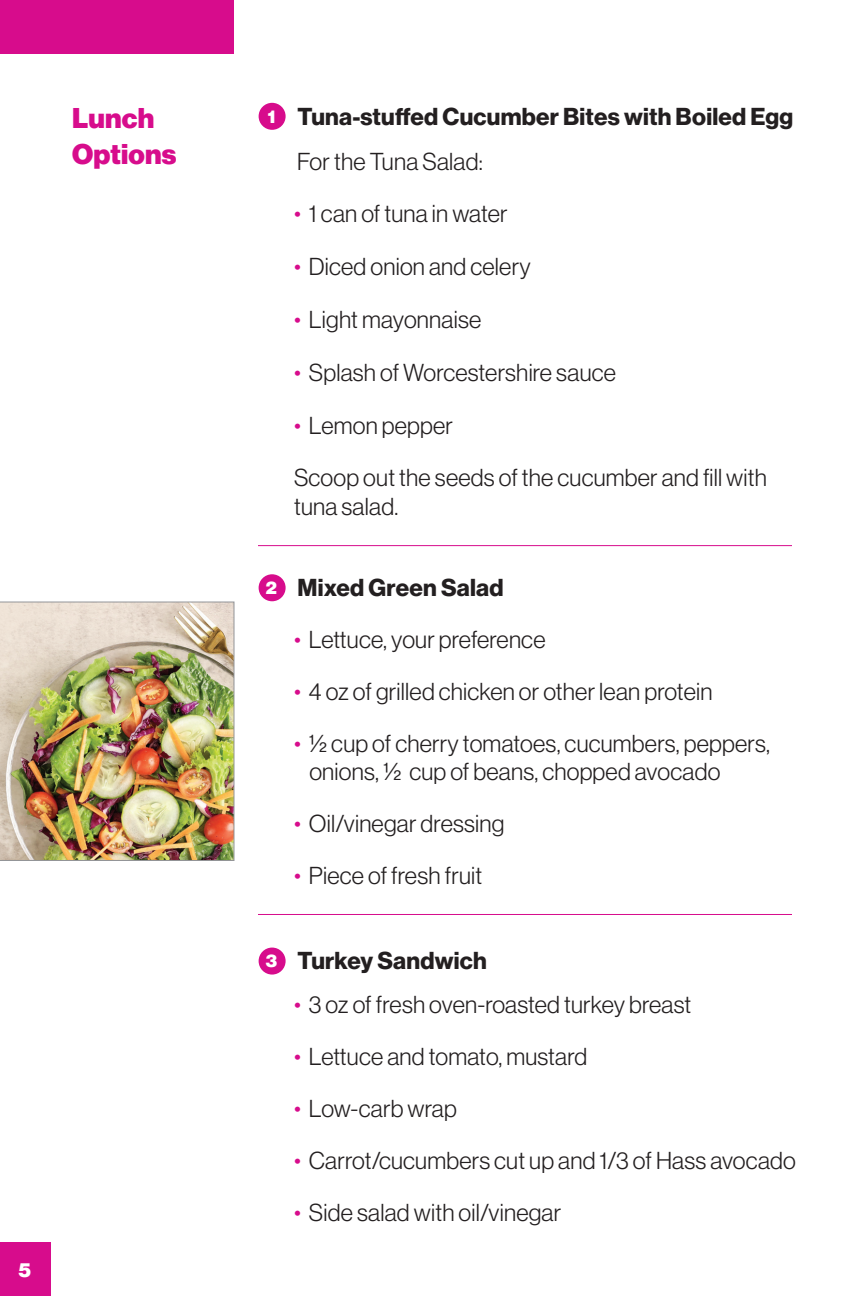
<style>
.page{position:relative;width:864px;height:1296px;background:#fff}
.page>*{position:absolute;margin:0;border:0;box-sizing:border-box;transform-origin:0 0}
.t1{font:28px "N Haas Grotesk DS Std 95 Blk";letter-spacing:.01em;color:#d70c8c}
.t2{font:24px/28.8px "N Haas Grotesk DS Std 45 Lt";letter-spacing:.01em;color:#231f20}
.t3{font:24px "N Haas Grotesk DS Std 75 Bd";letter-spacing:.01em;color:#231f20}
.t4{font:20px "N Haas Grotesk DS Std 95 Blk";color:#fff}
.t5{font:18px "N Haas Grotesk DS Std 95 Blk";color:#fff}
.s1{color:#d70c8c}
</style>
<div class="page">
<div style="left:0;top:0;width:234px;height:54px;background:#d70c8c"></div>
<hr style="left:258px;top:545px;width:534px;height:1px;background:#d70c8c">
<hr style="left:258px;top:914px;width:534px;height:1px;background:#d70c8c">
<img style="left:0;top:602px;width:234px;height:259px">
<div style="left:259px;top:103px;width:27px;height:27px;background:#d70c8c;border-radius:50%"></div>
<div style="left:259px;top:574px;width:27px;height:27px;background:#d70c8c;border-radius:50%"></div>
<div style="left:259px;top:948px;width:27px;height:27px;background:#d70c8c;border-radius:50%"></div>
<div style="left:0;top:1242px;width:50px;height:54px;background:#d70c8c"></div>
<p class="t1" style="left:72px;top:101px;width:84px">Lunch</p>
<p class="t1" style="left:72px;top:137px;width:106px">Options</p>
<p class="t4" style="left:18px;top:1258px;width:14px">5</p>
<p class="t5" style="left:268px;top:106px;width:9px">1</p>
<p class="t3" style="left:298px;top:102px;width:497px">Tuna-stuffed Cucumber Bites with Boiled Egg</p>
<p class="t2" style="left:297px;top:147px;width:187px">For the Tuna Salad:</p>
<p class="t2" style="left:294px;top:200px;width:215px"><span class="s1">•</span> 1 can of tuna in water</p>
<p class="t2" style="left:294px;top:252px;width:238px"><span class="s1">•</span> Diced onion and celery</p>
<p class="t2" style="left:294px;top:305px;width:189px"><span class="s1">•</span> Light mayonnaise</p>
<p class="t2" style="left:294px;top:358px;width:324px"><span class="s1">•</span> Splash of Worcestershire sauce</p>
<p class="t2" style="left:294px;top:411px;width:161px"><span class="s1">•</span> Lemon pepper</p>
<p class="t2" style="left:294px;top:464px;width:475px">Scoop out the seeds of the cucumber and fill with tuna salad.</p>
<p class="t5" style="left:266px;top:577px;width:13px">2</p>
<p class="t3" style="left:298px;top:574px;width:207px">Mixed Green Salad</p>
<p class="t2" style="left:294px;top:626px;width:253px"><span class="s1">•</span> Lettuce, your preference</p>
<p class="t2" style="left:294px;top:678px;width:420px"><span class="s1">•</span> 4 oz of grilled chicken or other lean protein</p>
<p class="t2" style="left:294px;top:730px;width:478px"><span class="s1">•</span> ½ cup of cherry tomatoes, cucumbers, peppers,</p>
<p class="t2" style="left:309px;top:758px;width:413px">onions, ½ cup of beans, chopped avocado</p>
<p class="t2" style="left:294px;top:810px;width:212px"><span class="s1">•</span> Oil/vinegar dressing</p>
<p class="t2" style="left:294px;top:862px;width:190px"><span class="s1">•</span> Piece of fresh fruit</p>
<p class="t5" style="left:266px;top:950px;width:13px">3</p>
<p class="t3" style="left:298px;top:947px;width:191px">Turkey Sandwich</p>
<p class="t2" style="left:294px;top:991px;width:399px"><span class="s1">•</span> 3 oz of fresh oven-roasted turkey breast</p>
<p class="t2" style="left:294px;top:1043px;width:295px"><span class="s1">•</span> Lettuce and tomato, mustard</p>
<p class="t2" style="left:294px;top:1095px;width:164px"><span class="s1">•</span> Low-carb wrap</p>
<p class="t2" style="left:294px;top:1147px;width:503px"><span class="s1">•</span> Carrot/cucumbers cut up and 1/3 of Hass avocado</p>
<p class="t2" style="left:294px;top:1199px;width:269px"><span class="s1">•</span> Side salad with oil/vinegar</p>
</div>
